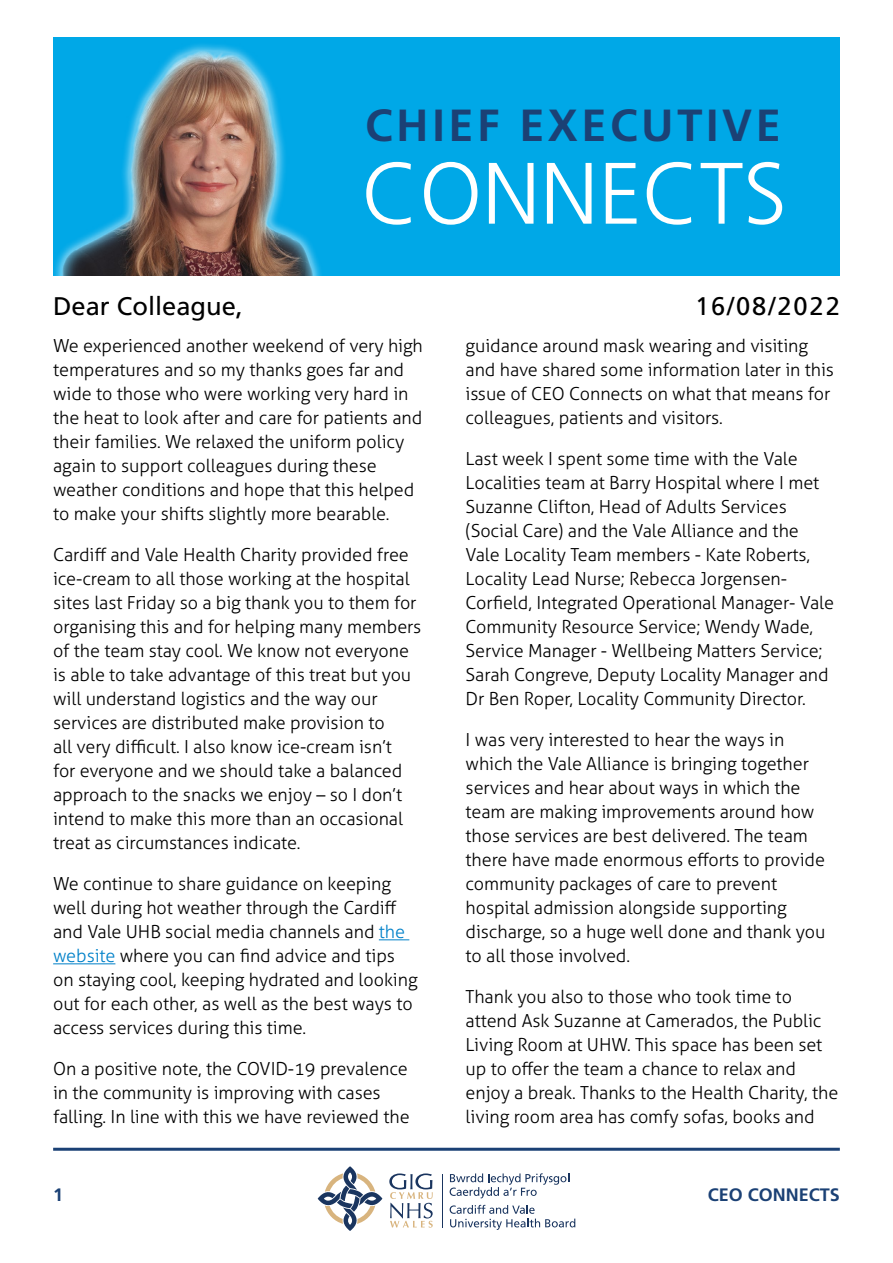
<style>
.page{position:relative;width:893px;height:1263px;background:#fff}
.page>*{position:absolute;margin:0;border:0;box-sizing:border-box;transform-origin:0 0}
.t1{font:300 87px "Frutiger";color:#fff}
.t2{font:700 45px "Frutiger";letter-spacing:.08em;color:#1b4175}
.t3{font:25.5px "Frutiger";color:#000}
.t4{font:300 18px/24px "Aller";letter-spacing:-.005em;color:#000}
.t5{font:700 18px "Frutiger";color:#1b4175}
.s1{color:#0081c9}
</style>
<div class="page">
<hr style="left:379px;top:939px;width:30px;height:1px;background:#0081c9">
<hr style="left:53px;top:963px;width:62px;height:1px;background:#0081c9">
<div style="left:53px;top:38px;width:787px;height:238px;background:#00a8e7"></div>
<img style="left:54px;top:44px;width:267px;height:232px">
<svg style="left:318px;top:1166px;width:64px;height:65px"></svg>
<svg style="left:389px;top:1173px;width:44px;height:54px"></svg>
<hr style="left:442px;top:1173px;width:1px;height:54px;background:#1a355f">
<svg style="left:450px;top:1173px;width:119px;height:25px"></svg>
<svg style="left:450px;top:1205px;width:125px;height:25px"></svg>
<hr style="left:53px;top:1148px;width:787px;height:3px;background:#1b4175">
<h2 class="t2" style="left:365px;top:99px;width:417px">CHIEF EXECUTIVE</h2>
<h1 class="t1" style="left:361px;top:144px;width:427px">CONNECTS</h1>
<h3 class="t3" style="left:53px;top:291px;width:191px">Dear Colleague,</h3>
<h3 class="t3" style="left:695px;top:291px;width:146px">16/08/2022</h3>
<p class="t4" style="left:53px;top:334px;width:371px">We experienced another weekend of very high temperatures and so my thanks goes far and wide to those who were working very hard in the heat to look after and care for patients and their families. We relaxed the uniform policy again to support colleagues during these weather conditions and hope that this helped to make your shifts slightly more bearable.</p>
<p class="t4" style="left:53px;top:543px;width:370px">Cardiff and Vale Health Charity provided free ice-cream to all those working at the hospital sites last Friday so a big thank you to them for organising this and for helping many members of the team stay cool. We know not everyone is able to take advantage of this treat but you will understand logistics and the way our services are distributed make provision to<br>all very difficult. I also know ice-cream isn’t<br>for everyone and we should take a balanced approach to the snacks we enjoy – so I don’t intend to make this more than an occasional treat as circumstances indicate.</p>
<p class="t4" style="left:53px;top:872px;width:366px">We continue to share guidance on keeping well during hot weather through the Cardiff and Vale UHB social media channels and <span class="s1">the website</span> where you can find advice and tips on staying cool, keeping hydrated and looking out for each other, as well as the best ways to access services during this time.</p>
<p class="t4" style="left:53px;top:1057px;width:358px">On a positive note, the COVID-19 prevalence in the community is improving with cases falling. In line with this we have reviewed the</p>
<p class="t4" style="left:466px;top:334px;width:370px">guidance around mask wearing and visiting and have shared some information later in this issue of CEO Connects on what that means for colleagues, patients and visitors.</p>
<p class="t4" style="left:466px;top:447px;width:370px">Last week I spent some time with the Vale Localities team at Barry Hospital where I met Suzanne Clifton, Head of Adults Services (Social Care) and the Vale Alliance and the Vale Locality Team members - Kate Roberts, Locality Lead Nurse; Rebecca Jorgensen-Corfield, Integrated Operational Manager- Vale Community Resource Service; Wendy Wade, Service Manager - Wellbeing Matters Service; Sarah Congreve, Deputy Locality Manager and Dr Ben Roper, Locality Community Director.</p>
<p class="t4" style="left:466px;top:728px;width:361px">I was very interested to hear the ways in which the Vale Alliance is bringing together services and hear about ways in which the team are making improvements around how those services are best delivered. The team there have made enormous efforts to provide community packages of care to prevent hospital admission alongside supporting discharge, so a huge well done and thank you to all those involved.</p>
<p class="t4" style="left:466px;top:985px;width:374px">Thank you also to those who took time to attend Ask Suzanne at Camerados, the Public Living Room at UHW. This space has been set up to offer the team a chance to relax and enjoy a break. Thanks to the Health Charity, the living room area has comfy sofas, books and</p>
<p class="t5" style="left:53px;top:1184px;width:12px">1</p>
<p class="t5" style="left:708px;top:1184px;width:134px">CEO CONNECTS</p>
</div>
